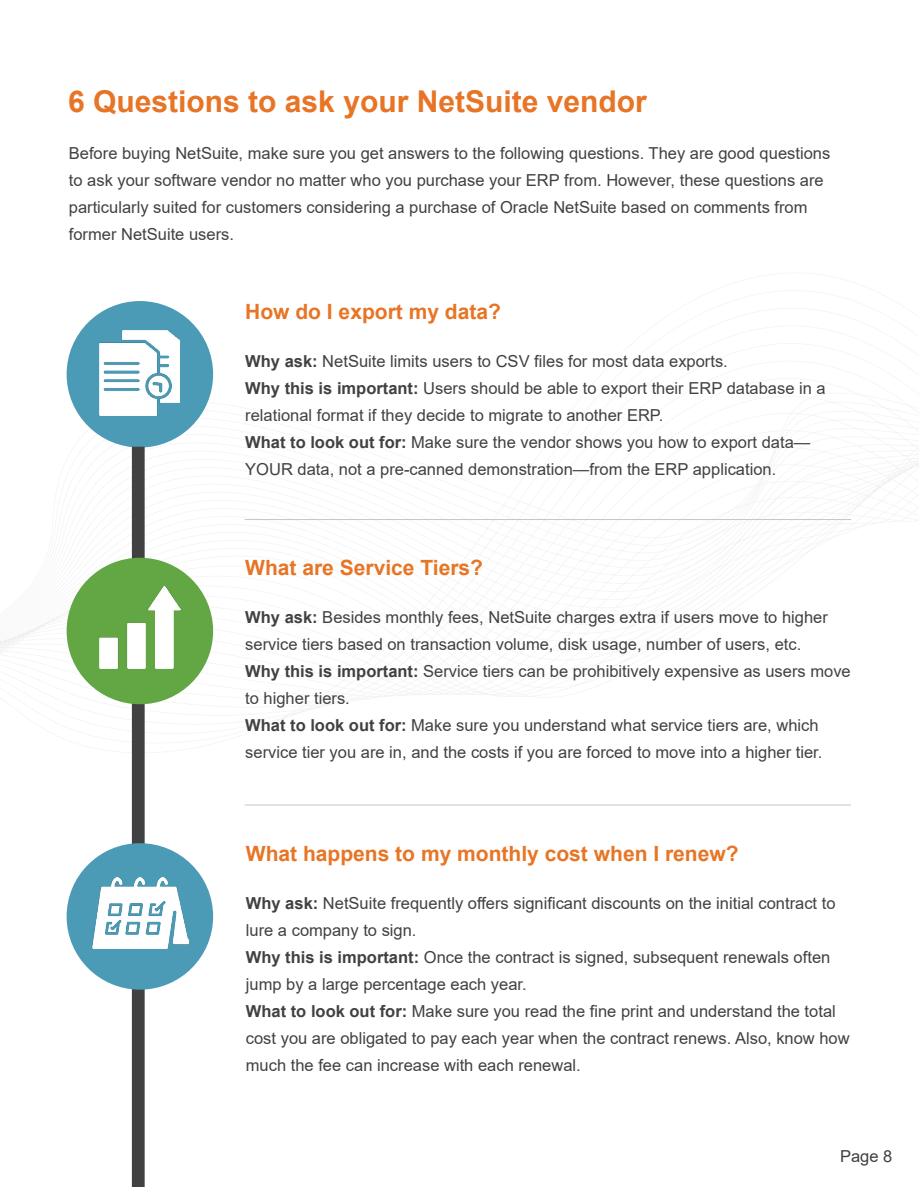
<style>
.page{position:relative;width:919px;height:1187px;background:#fff}
.page>*{position:absolute;margin:0;border:0;box-sizing:border-box;transform-origin:0 0}
.t1{font:700 30px "Arial";color:#e77525}
.t2{font:700 21px "Arial";color:#e77525}
.t3{font:16.5px/27px "Arial";color:#414142}
.t4{font:16.5px "Arial";color:#404041}
.s1{font-weight:700}
</style>
<div class="page">
<img style="left:0;top:301px;width:918px;height:537px">
<div style="left:69px;top:303px;width:142px;height:142px;background:#4b9bb6;border-radius:50%"></div>
<div style="left:67px;top:301px;width:146px;height:146px;border:4px solid #4b9bb6;border-radius:50%"></div>
<svg style="left:132px;top:446px;width:13px;height:740px;background:#454647"></svg>
<hr style="left:244px;top:519px;width:607px;height:1px;background:#c7c6c5">
<div style="left:69px;top:560px;width:142px;height:142px;background:#62a744;border-radius:50%"></div>
<div style="left:67px;top:557px;width:146px;height:147px;border:4px solid #62a744;border-radius:50%"></div>
<hr style="left:244px;top:804px;width:607px;height:1px;background:#c7c6c5">
<div style="left:69px;top:845px;width:142px;height:142px;background:#4b9bb6;border-radius:50%"></div>
<div style="left:67px;top:843px;width:146px;height:146px;border:4px solid #4b9bb6;border-radius:50%"></div>
<img style="left:99px;top:587px;width:82px;height:81px">
<img style="left:100px;top:330px;width:79px;height:85px">
<img style="left:92px;top:877px;width:96px;height:71px">
<h1 class="t1" style="left:68px;top:81px;width:580px">6 Questions to ask your NetSuite vendor</h1>
<p class="t3" style="left:69px;top:140px;width:762px">Before buying NetSuite, make sure you get answers to the following questions. They are good questions to ask your software vendor no matter who you purchase your ERP from. However, these questions are particularly suited for customers considering a purchase of Oracle NetSuite based on comments from former NetSuite users.</p>
<p class="t2" style="left:245px;top:296px;width:257px">How do I export my data?</p>
<p class="t3" style="left:245px;top:347px;width:582px"><span class="s1">Why ask:</span> NetSuite limits users to CSV files for most data exports.<br><span class="s1">Why this is important:</span> Users should be able to export their ERP database in a relational format if they decide to migrate to another ERP.<br><span class="s1">What to look out for:</span> Make sure the vendor shows you how to export data— YOUR data, not a pre-canned demonstration—from the ERP application.</p>
<p class="t2" style="left:245px;top:553px;width:239px">What are Service Tiers?</p>
<p class="t3" style="left:245px;top:604px;width:607px"><span class="s1">Why ask:</span> Besides monthly fees, NetSuite charges extra if users move to higher service tiers based on transaction volume, disk usage, number of users, etc.<br><span class="s1">Why this is important:</span> Service tiers can be prohibitively expensive as users move to higher tiers.<br><span class="s1">What to look out for:</span> Make sure you understand what service tiers are, which service tier you are in, and the costs if you are forced to move into a higher tier.</p>
<p class="t2" style="left:246px;top:838px;width:494px">What happens to my monthly cost when I renew?</p>
<p class="t3" style="left:246px;top:889px;width:605px"><span class="s1">Why ask:</span> NetSuite frequently offers significant discounts on the initial contract to lure a company to sign.<br><span class="s1">Why this is important:</span> Once the contract is signed, subsequent renewals often jump by a large percentage each year.<br><span class="s1">What to look out for:</span> Make sure you read the fine print and understand the total cost you are obligated to pay each year when the contract renews. Also, know how much the fee can increase with each renewal.</p>
<p class="t4" style="left:840px;top:1144px;width:54px">Page 8</p>
</div>
